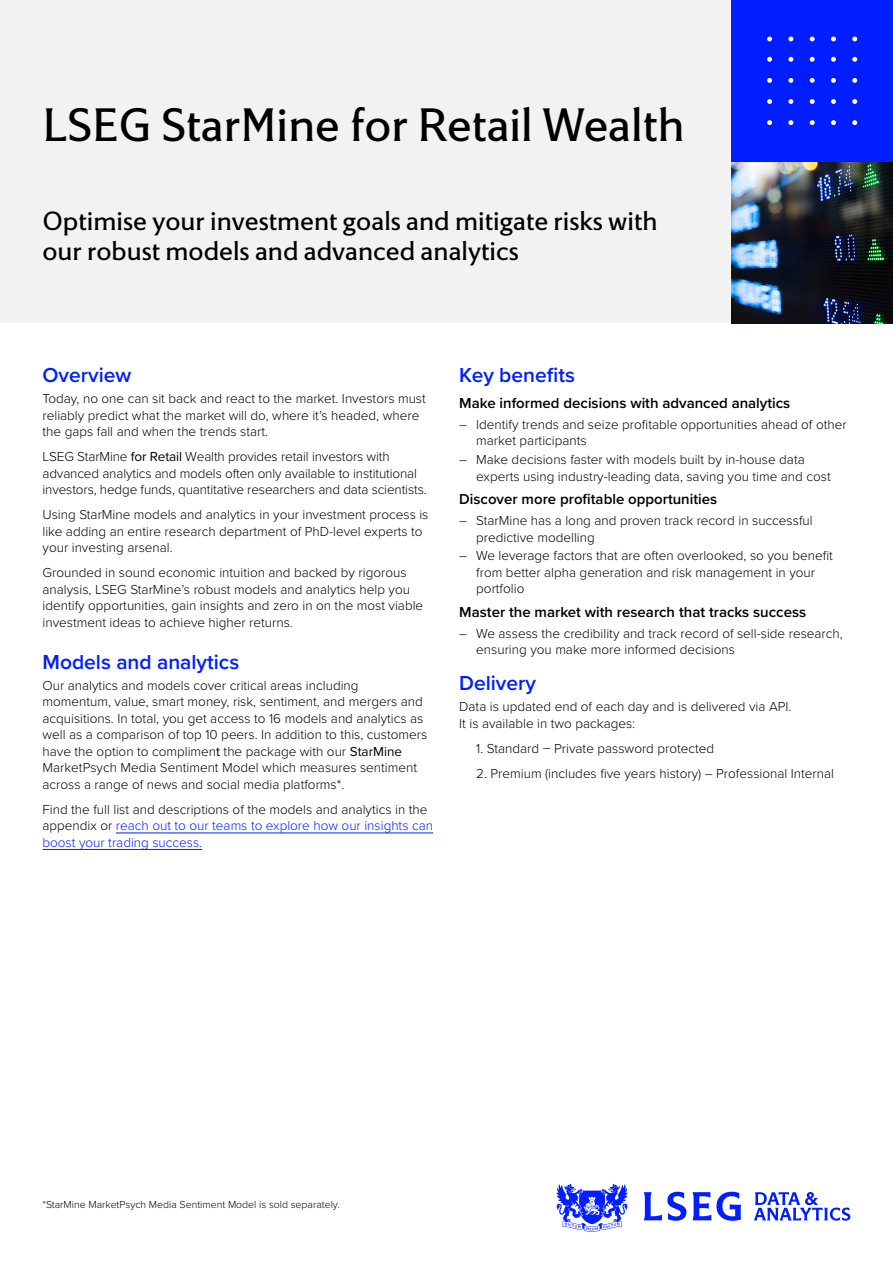
<style>
.page{position:relative;width:893px;height:1263px;background:#fff}
.page>*{position:absolute;margin:0;border:0;box-sizing:border-box;transform-origin:0 0}
.t1{font:48px "LSEG Motto";color:#000}
.t2{font:27px/30px "LSEG Motto";color:#000}
.t3{font:600 21px "Proxima Nova";color:#001eff}
.t4{font:600 15px "Proxima Nova";color:#000}
.t5{font:300 13.5px/16.5px "Proxima Nova";color:#000}
.t6{font:300 10.5px "Proxima Nova";color:#000}
.s1{font-weight:400}
.s2{color:#001eff}
</style>
<div class="page">
<div style="left:0;top:0;width:731px;height:323px;background:#f2f2f2"></div>
<img style="left:731px;top:162px;width:162px;height:161px">
<div style="left:731px;top:0;width:162px;height:162px;background:#001eff"></div>
<svg style="left:767px;top:37px;width:5px;height:4px"></svg>
<svg style="left:788px;top:37px;width:5px;height:4px"></svg>
<svg style="left:810px;top:37px;width:5px;height:4px"></svg>
<svg style="left:831px;top:37px;width:5px;height:4px"></svg>
<svg style="left:852px;top:37px;width:5px;height:4px"></svg>
<svg style="left:767px;top:57px;width:5px;height:5px"></svg>
<svg style="left:788px;top:57px;width:5px;height:5px"></svg>
<svg style="left:810px;top:57px;width:5px;height:5px"></svg>
<svg style="left:831px;top:57px;width:5px;height:5px"></svg>
<svg style="left:852px;top:57px;width:5px;height:5px"></svg>
<svg style="left:767px;top:78px;width:5px;height:5px"></svg>
<svg style="left:788px;top:78px;width:5px;height:5px"></svg>
<svg style="left:810px;top:78px;width:5px;height:5px"></svg>
<svg style="left:831px;top:78px;width:5px;height:5px"></svg>
<svg style="left:852px;top:78px;width:5px;height:5px"></svg>
<svg style="left:767px;top:99px;width:5px;height:5px"></svg>
<svg style="left:788px;top:99px;width:5px;height:5px"></svg>
<svg style="left:810px;top:99px;width:5px;height:5px"></svg>
<svg style="left:831px;top:99px;width:5px;height:5px"></svg>
<svg style="left:852px;top:99px;width:5px;height:5px"></svg>
<svg style="left:767px;top:120px;width:5px;height:5px"></svg>
<svg style="left:788px;top:120px;width:5px;height:5px"></svg>
<svg style="left:810px;top:120px;width:5px;height:5px"></svg>
<svg style="left:831px;top:120px;width:5px;height:5px"></svg>
<svg style="left:852px;top:120px;width:5px;height:5px"></svg>
<svg style="left:556px;top:1184px;width:185px;height:48px"></svg>
<svg style="left:754px;top:1192px;width:96px;height:28px"></svg>
<hr style="left:43px;top:849px;width:159px;height:1px;background:#001eff">
<hr style="left:116px;top:833px;width:317px;height:1px;background:#001eff">
<h1 class="t1" style="left:42px;top:96px;width:644px">LSEG StarMine for Retail Wealth</h1>
<h2 class="t2" style="left:42px;top:206px;width:617px">Optimise your investment goals and mitigate risks with our robust models and advanced analytics</h2>
<h3 class="t3" style="left:43px;top:360px;width:90px">Overview</h3>
<p class="t5" style="left:43px;top:390px;width:385px">Today, no one can sit back and react to the market. Investors must reliably predict what the market will do, where it’s headed, where the gaps fall and when the trends start.</p>
<p class="t5" style="left:43px;top:448px;width:386px">LSEG StarMine <span class="s1">for Retail</span> Wealth provides retail investors with advanced analytics and models often only available to institutional investors, hedge funds, quantitative researchers and data scientists.</p>
<p class="t5" style="left:43px;top:506px;width:387px">Using StarMine models and analytics in your investment process is like adding an entire research department of PhD-level experts to your investing arsenal.</p>
<p class="t5" style="left:43px;top:564px;width:382px">Grounded in sound economic intuition and backed by rigorous analysis, LSEG StarMine’s robust models and analytics help you identify opportunities, gain insights and zero in on the most viable investment ideas to achieve higher returns.</p>
<h3 class="t3" style="left:43px;top:646px;width:198px">Models and analytics</h3>
<p class="t5" style="left:43px;top:676px;width:386px">Our analytics and models cover critical areas including momentum, value, smart money, risk, sentiment, and mergers and acquisitions. In total, you get access to 16 models and analytics as well as a comparison of top 10 peers. In addition to this, customers have the option to complimen<span class="s1">t</span> the package with our <span class="s1">StarMine </span>MarketPsych Media Sentiment Model which measures sentiment across a range of news and social media platforms*.</p>
<p class="t5" style="left:43px;top:800px;width:392px">Find the full list and descriptions of the models and analytics in the appendix or <span class="s2">reach out to our teams to explore how our insights can boost your trading success.</span></p>
<h3 class="t3" style="left:459px;top:360px;width:117px">Key benefits</h3>
<p class="t4" style="left:459px;top:392px;width:333px">Make informed decisions with advanced analytics</p>
<p class="t5" style="left:476px;top:415px;width:372px;text-indent:-17px">– Identify trends and seize profitable opportunities ahead of other market participants</p>
<p class="t5" style="left:476px;top:451px;width:356px;text-indent:-17px">– Make decisions faster with models built by in-house data experts using industry-leading data, saving you time and cost</p>
<p class="t4" style="left:459px;top:488px;width:259px">Discover more profitable opportunities</p>
<p class="t5" style="left:476px;top:512px;width:338px;text-indent:-17px">– StarMine has a long and proven track record in successful predictive modelling</p>
<p class="t5" style="left:476px;top:547px;width:358px;text-indent:-17px">– We leverage factors that are often overlooked, so you benefit from better alpha generation and risk management in your portfolio</p>
<p class="t4" style="left:459px;top:601px;width:348px">Master the market with research that tracks success</p>
<p class="t5" style="left:476px;top:624px;width:368px;text-indent:-17px">– We assess the credibility and track record of sell-side research, ensuring you make more informed decisions</p>
<h3 class="t3" style="left:459px;top:668px;width:78px">Delivery</h3>
<p class="t5" style="left:459px;top:698px;width:334px">Data is updated end of each day and is delivered via API.<br>It is available in two packages:</p>
<p class="t5" style="left:476px;top:739px;width:240px">1. Standard – Private password protected</p>
<p class="t5" style="left:476px;top:764px;width:359px">2. Premium (includes five years history) – Professional Internal</p>
<p class="t6" style="left:43px;top:1196px;width:299px">* StarMine MarketPsych Media Sentiment Model is sold separately.</p>
</div>
